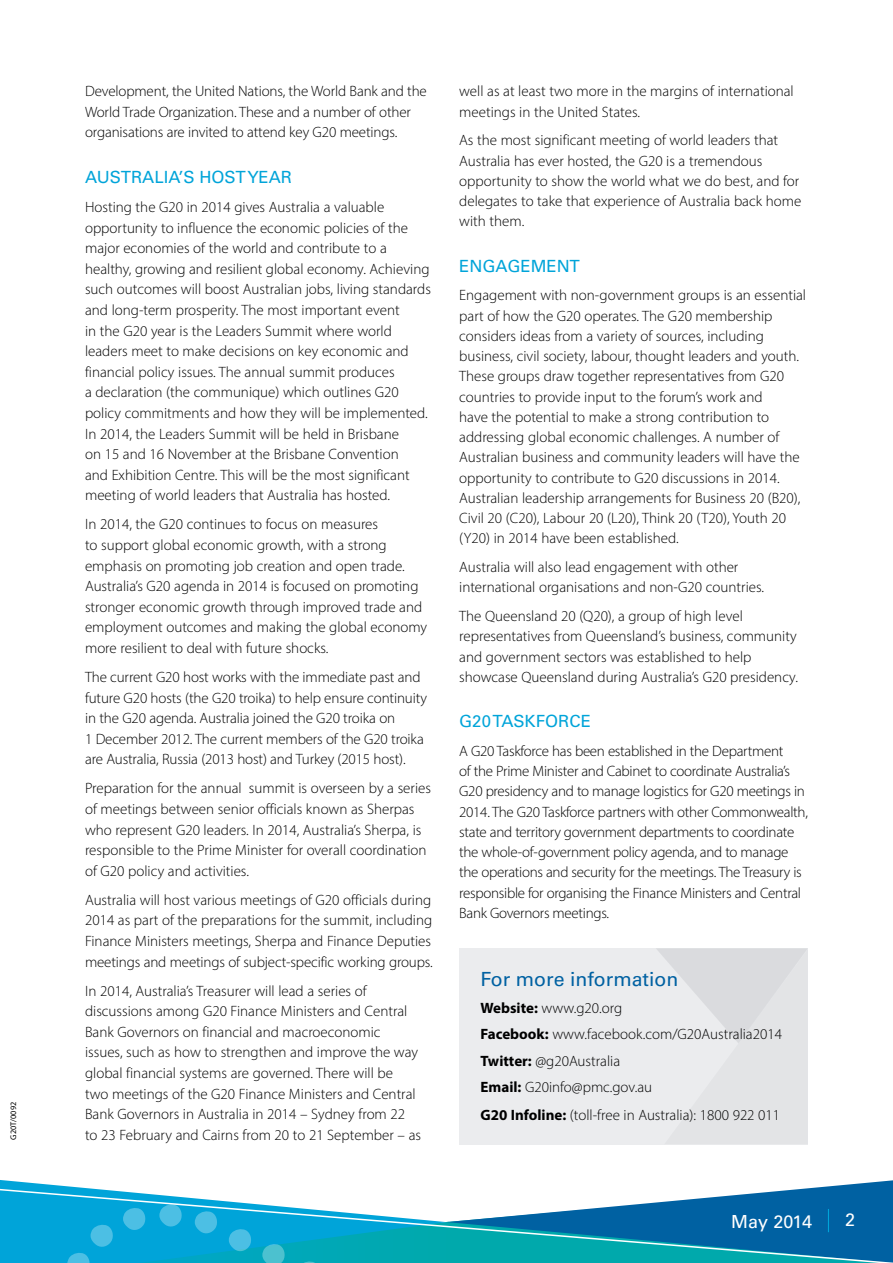
<style>
.page{position:relative;width:893px;height:1263px;background:#fff}
.page>*{position:absolute;margin:0;border:0;box-sizing:border-box;transform-origin:0 0}
.t1{font:19.5px "Univers LT Std";color:#0061a2}
.t2{font:18px "Univers LT Std";letter-spacing:-.015em;color:#fff}
.t3{font:16.8px "Univers LT Std";color:#00a4d9}
.t4{font:300 15px/20.5px "Myriad Pro";color:#000}
.t5{font:300 15px/20.2px "Myriad Pro";letter-spacing:-.02em;color:#000}
.t6{font:8.25px "Myriad Pro";color:#000}
.s1{font-weight:700}
</style>
<div class="page">
<div style="left:459px;top:948px;width:349px;height:197px;background:#ebecee"></div>
<svg style="left:657px;top:948px;width:150px;height:95px"></svg>
<svg style="left:0;top:1180px;width:893px;height:83px"></svg>
<p class="t6" style="left:8px;top:1140px;width:39px;rotate:-90deg">G20T/0092</p>
<p class="t4" style="left:85px;top:81px;width:343px">Development, the United Nations, the World Bank and the<br>World Trade Organization. These and a number of other organisations are invited to attend key G20 meetings.</p>
<p class="t3" style="left:85px;top:167px;width:209px">AUSTRALIA’S HOST YEAR</p>
<p class="t4" style="left:85px;top:197px;width:347px">Hosting the G20 in 2014 gives Australia a valuable opportunity to influence the economic policies of the major economies of the world and contribute to a healthy, growing and resilient global economy. Achieving such outcomes will boost Australian jobs, living standards and long-term prosperity. The most important event<br>in the G20 year is the Leaders Summit where world leaders meet to make decisions on key economic and financial policy issues. The annual summit produces<br>a declaration (the communique) which outlines G20 policy commitments and how they will be implemented.<br>In 2014, the Leaders Summit will be held in Brisbane<br>on 15 and 16 November at the Brisbane Convention<br>and Exhibition Centre. This will be the most significant meeting of world leaders that Australia has hosted.</p>
<p class="t4" style="left:85px;top:514px;width:344px">In 2014, the G20 continues to focus on measures<br>to support global economic growth, with a strong emphasis on promoting job creation and open trade.<br>Australia’s G20 agenda in 2014 is focused on promoting stronger economic growth through improved trade and employment outcomes and making the global economy more resilient to deal with future shocks.</p>
<p class="t4" style="left:85px;top:666px;width:343px">The current G20 host works with the immediate past and future G20 hosts (the G20 troika) to help ensure continuity in the G20 agenda. Australia joined the G20 troika on<br>1 December 2012. The current members of the G20 troika are Australia, Russia (2013 host) and Turkey (2015 host).</p>
<p class="t4" style="left:85px;top:778px;width:348px">Preparation for the annual summit is overseen by a series of meetings between senior officials known as Sherpas who represent G20 leaders. In 2014, Australia’s Sherpa, is responsible to the Prime Minister for overall coordination of G20 policy and activities.</p>
<p class="t4" style="left:85px;top:889px;width:349px;text-align:justify">Australia will host various meetings of G20 officials during 2014 as part of the preparations for the summit, including Finance Ministers meetings, Sherpa and Finance Deputies meetings and meetings of subject-specific working groups.</p>
<p class="t4" style="left:85px;top:980px;width:338px">In 2014, Australia’s Treasurer will lead a series of discussions among G20 Finance Ministers and Central Bank Governors on financial and macroeconomic issues, such as how to strengthen and improve the way global financial systems are governed. There will be<br>two meetings of the G20 Finance Ministers and Central Bank Governors in Australia in 2014 – Sydney from 22 to 23 February and Cairns from 20 to 21 September – as</p>
<p class="t4" style="left:459px;top:81px;width:336px">well as at least two more in the margins of international meetings in the United States.</p>
<p class="t4" style="left:459px;top:130px;width:344px">As the most significant meeting of world leaders that Australia has ever hosted, the G20 is a tremendous opportunity to show the world what we do best, and for delegates to take that experience of Australia back home with them.</p>
<p class="t3" style="left:459px;top:256px;width:37px">ENGAG</p>
<p class="t3" style="left:520px;top:256px;width:61px">EMENT</p>
<p class="t4" style="left:459px;top:285px;width:348px">Engagement with non-government groups is an essential part of how the G20 operates. The G20 membership considers ideas from a variety of sources, including business, civil society, labour, thought leaders and youth.<br>These groups draw together representatives from G20 countries to provide input to the forum’s work and<br>have the potential to make a strong contribution to addressing global economic challenges. A number of Australian business and community leaders will have the opportunity to contribute to G20 discussions in 2014.<br>Australian leadership arrangements for Business 20 (B20), Civil 20 (C20), Labour 20 (L20), Think 20 (T20), Youth 20 (Y20) in 2014 have been established.</p>
<p class="t4" style="left:459px;top:557px;width:306px">Australia will also lead engagement with other international organisations and non-G20 countries.</p>
<p class="t4" style="left:459px;top:606px;width:340px">The Queensland 20 (Q20), a group of high level representatives from Queensland’s business, community and government sectors was established to help showcase Queensland during Australia’s G20 presidency.</p>
<p class="t3" style="left:459px;top:711px;width:133px">G20 TASKFORCE</p>
<p class="t5" style="left:459px;top:741px;width:350px">A G20 Taskforce has been established in the Department<br>of the Prime Minister and Cabinet to coordinate Australia’s G20 presidency and to manage logistics for G20 meetings in 2014. The G20 Taskforce partners with other Commonwealth, state and territory government departments to coordinate the whole-of-government policy agenda, and to manage the operations and security for the meetings. The Treasury is responsible for organising the Finance Ministers and Central Bank Governors meetings.</p>
<h1 class="t1" style="left:480px;top:968px;width:199px">FOR MORE INFORMATION</h1>
<p class="t4" style="left:480px;top:994px;width:303px;line-height:26.5px"><span class="s1">Website:</span> www.g20.org<br><span class="s1">Facebook:</span> www.facebook.com/G20Australia2014<br><span class="s1">Twitter:</span> @g20Australia<br><span class="s1">Email:</span> G20info@pmc.gov.au</p>
<p class="t4" style="left:480px;top:1105px;width:301px"><span class="s1">G20 Infoline:</span> (toll-free in Australia): 1800 922 011</p>
<p class="t2" style="left:731px;top:1210px;width:82px">M AY 2014</p>
<p class="t2" style="left:845px;top:1209px;width:12px">2</p>
</div>
